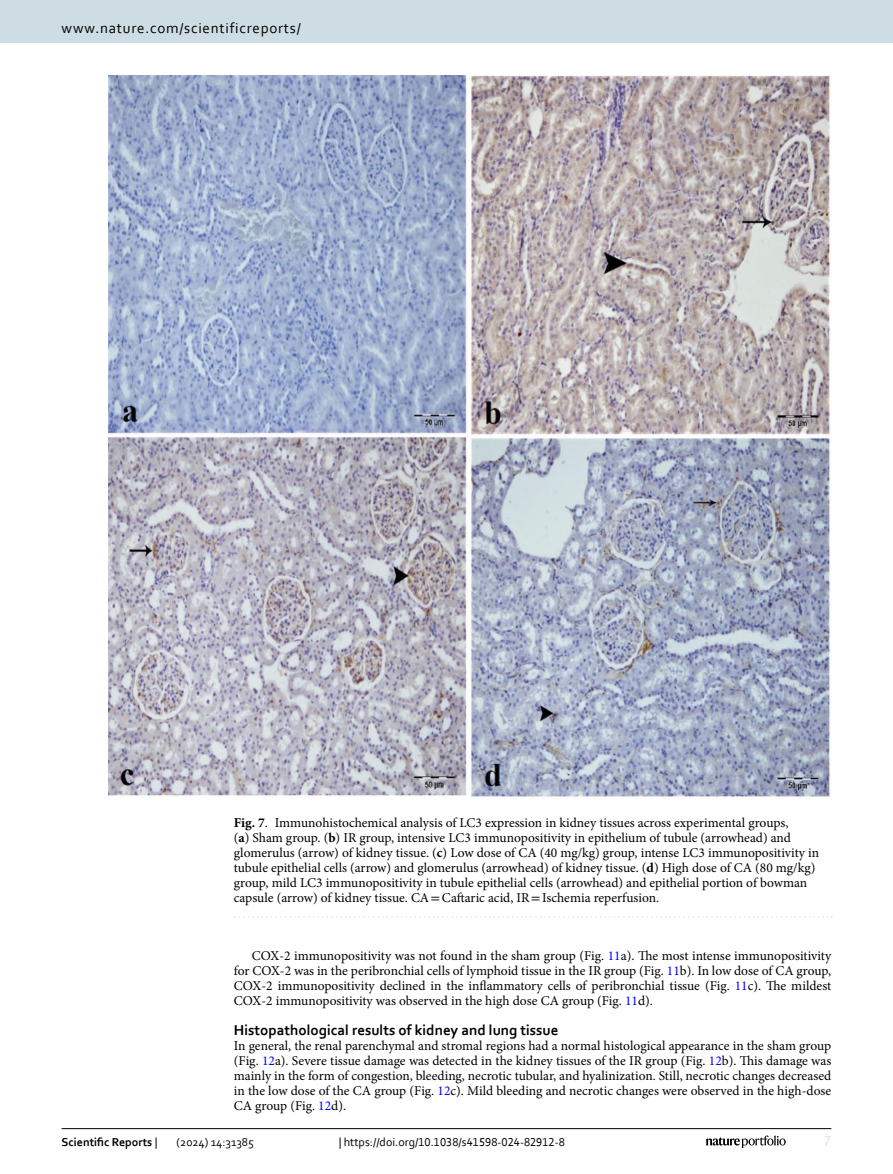
<style>
.page{position:relative;width:893px;height:1174px;background:#fff}
.page>*{position:absolute;margin:0;border:0;box-sizing:border-box;transform-origin:0 0}
.Head_2{font:700 15px "Corbel";color:#000}
.t1{font:15px "Corbel";letter-spacing:.05em;color:#000}
.t2{font:15px "Corbel";color:#d9e4eb}
.Figure_Caption{font:13.5px/15px "Minion Pro";color:#000}
.Body_Text{font:13.5px/15px "Minion Pro";color:#000;text-align:justify}
.Body_Text_Indent{font:13.5px/15px "Minion Pro";color:#000;text-align:justify}
.t3{font:12px "Corbel";color:#000}
.t4{font:700 12px "Corbel";color:#000}
.s1{font-weight:700}
.s2{font-family:"STIX"}
.s3{color:#00f}
.s4{font-weight:400}
</style>
<div class="page">
<img style="left:108px;top:76px;width:723px;height:723px">
<svg style="left:235px;top:916px;width:597px;height:1px"></svg>
<hr style="left:62px;top:1128px;width:769px;height:1px;background:#000">
<svg style="left:706px;top:1135px;width:80px;height:12px"></svg>
<div style="left:0;top:0;width:893px;height:43px;background:#cedde4"></div>
<p class="t1" style="left:62px;top:18px;width:241px">www.nature.com/scientificreports/</p>
<p class="Figure_Caption" style="left:234px;top:815px;width:587px"><span class="s1">Fig. 7</span>. Immunohistochemical analysis of LC3 expression in kidney tissues across experimental groups,<br>(<span class="s1">a</span>) Sham group. (<span class="s1">b</span>) IR group, intensive LC3 immunopositivity in epithelium of tubule (arrowhead) and glomerulus (arrow) of kidney tissue. (<span class="s1">c</span>) Low dose of CA (40 mg/kg) group, intense LC3 immunopositivity in tubule epithelial cells (arrow) and glomerulus (arrowhead) of kidney tissue. (<span class="s1">d</span>) High dose of CA (80 mg/kg) group, mild LC3 immunopositivity in tubule epithelial cells (arrowhead) and epithelial portion of bowman capsule (arrow) of kidney tissue. CA<span class="s2">=</span>Caftaric acid, IR<span class="s2">=</span>Ischemia reperfusion.</p>
<p class="Body_Text_Indent" style="left:234px;top:948px;width:599px;text-indent:18px">COX-2 immunopositivity was not found in the sham group (Fig. <span class="s3">11</span>a). The most intense immunopositivity for COX-2 was in the peribronchial cells of lymphoid tissue in the IR group (Fig. <span class="s3">11</span>b). In low dose of CA group, COX-2 immunopositivity declined in the inflammatory cells of peribronchial tissue (Fig. <span class="s3">11</span>c). The mildest COX-2 immunopositivity was observed in the high dose CA group (Fig. <span class="s3">11</span>d).</p>
<p class="Head_2" style="left:234px;top:1020px;width:326px">Histopathological results of kidney and lung tissue</p>
<p class="Body_Text" style="left:234px;top:1038px;width:599px">In general, the renal parenchymal and stromal regions had a normal histological appearance in the sham group (Fig. <span class="s3">12</span>a). Severe tissue damage was detected in the kidney tissues of the IR group (Fig. <span class="s3">12</span>b). This damage was mainly in the form of congestion, bleeding, necrotic tubular, and hyalinization. Still, necrotic changes decreased in the low dose of the CA group (Fig. <span class="s3">12</span>c). Mild bleeding and necrotic changes were observed in the high-dose CA group (Fig. <span class="s3">12</span>d).</p>
<p class="t4" style="left:62px;top:1134px;width:97px">Scientific Reports <span class="s4">|</span></p>
<p class="t3" style="left:177px;top:1134px;width:79px">(2024) 14:31385</p>
<p class="t3" style="left:339px;top:1134px;width:228px">| https://doi.org/10.1038/s41598-024-82912-8</p>
<p class="t2" style="left:824px;top:1132px;width:9px">7</p>
</div>
